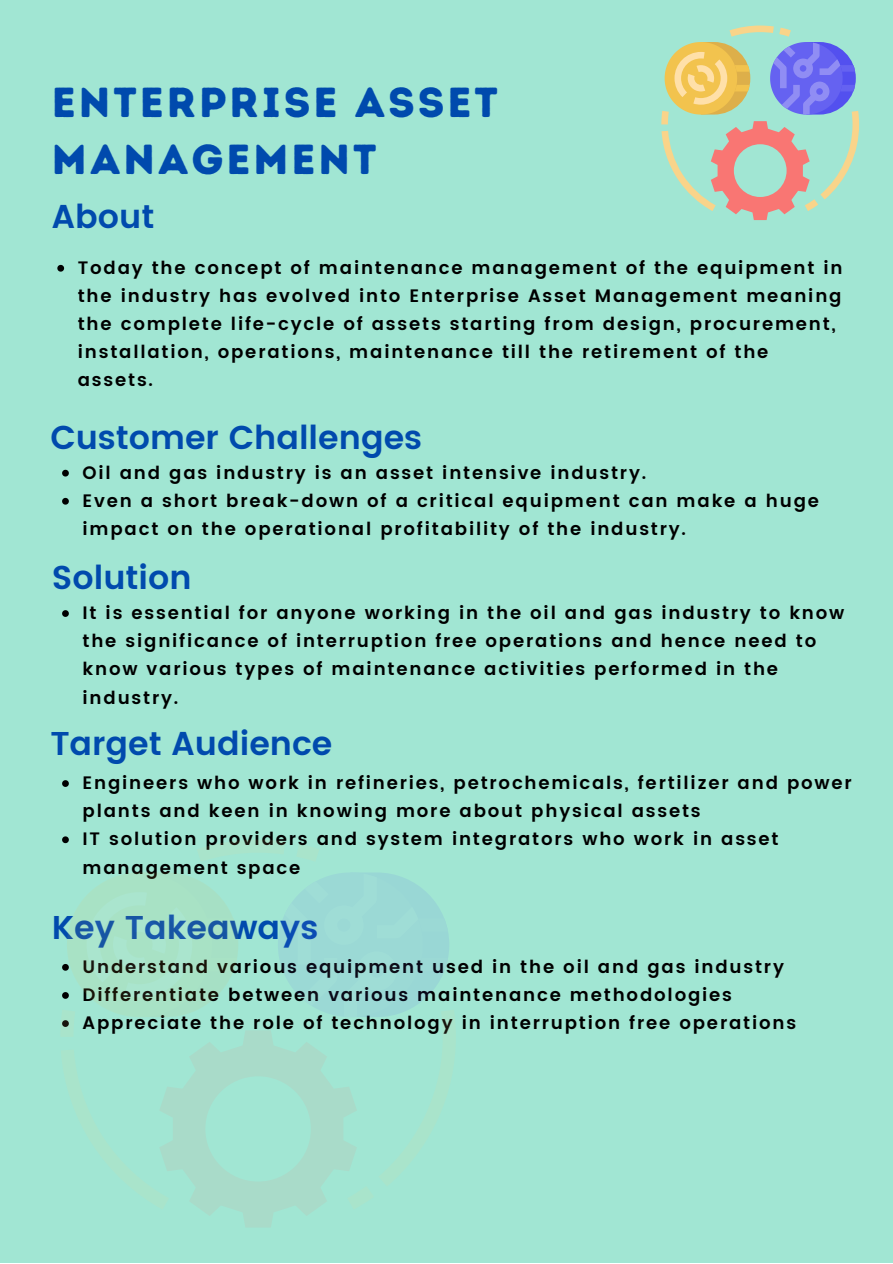
<style>
.page{position:relative;width:893px;height:1264px;background:#fff}
.page>*{position:absolute;margin:0;border:0;box-sizing:border-box;transform-origin:0 0}
.t1{font:42px/56.2px "Intro Rust Base";letter-spacing:.07em;color:#004aad}
.t2{font:600 33px "Poppins";color:#004aad}
.t3{font:600 18px/28px "Poppins";letter-spacing:.1em;color:#000}
</style>
<div class="page">
<div style="left:0;top:0;width:892px;height:1262px;background:#a1e6d3"></div>
<svg style="left:62px;top:780px;width:7px;height:7px"></svg>
<svg style="left:62px;top:836px;width:7px;height:7px"></svg>
<svg style="left:661px;top:26px;width:198px;height:194px"></svg>
<svg style="left:57px;top:265px;width:7px;height:7px"></svg>
<svg style="left:62px;top:470px;width:7px;height:6px"></svg>
<svg style="left:62px;top:498px;width:7px;height:6px"></svg>
<svg style="left:62px;top:610px;width:7px;height:7px"></svg>
<svg style="left:62px;top:872px;width:387px;height:355px"></svg>
<p class="t1" style="left:52px;top:75px;width:447px">ENTERPRISE ASSET<br>MANAGEMENT</p>
<p class="t2" style="left:52px;top:198px;width:104px">About</p>
<p class="t3" style="left:78px;top:254px;width:766px">Today the concept of maintenance management of the equipment in the industry has evolved into Enterprise Asset Management meaning the complete life-cycle of assets starting from design, procurement, installation, operations, maintenance till the retirement of the assets.</p>
<p class="t2" style="left:50px;top:418px;width:373px">Customer Challenges</p>
<p class="t3" style="left:83px;top:458px;width:565px">Oil and gas industry is an asset intensive industry.</p>
<p class="t3" style="left:83px;top:486px;width:738px">Even a short break-down of a critical equipment can make a huge impact on the operational profitability of the industry.</p>
<p class="t2" style="left:52px;top:558px;width:141px">Solution</p>
<p class="t3" style="left:83px;top:599px;width:763px">It is essential for anyone working in the oil and gas industry to know the significance of interruption free operations and hence need to know various types of maintenance activities performed in the industry.</p>
<p class="t2" style="left:50px;top:724px;width:283px">Target Audience</p>
<p class="t3" style="left:83px;top:769px;width:770px">Engineers who work in refineries, petrochemicals, fertilizer and power plants and keen in knowing more about physical assets</p>
<p class="t3" style="left:83px;top:825px;width:697px">IT solution providers and system integrators who work in asset management space</p>
<p class="t2" style="left:52px;top:908px;width:268px">Key Takeaways</p>
<p class="t3" style="left:83px;top:952px;width:702px">Understand various equipment used in the oil and gas industry</p>
<p class="t3" style="left:83px;top:980px;width:651px">Differentiate between various maintenance methodologies</p>
<p class="t3" style="left:83px;top:1008px;width:715px">Appreciate the role of technology in interruption free operations</p>
</div>
